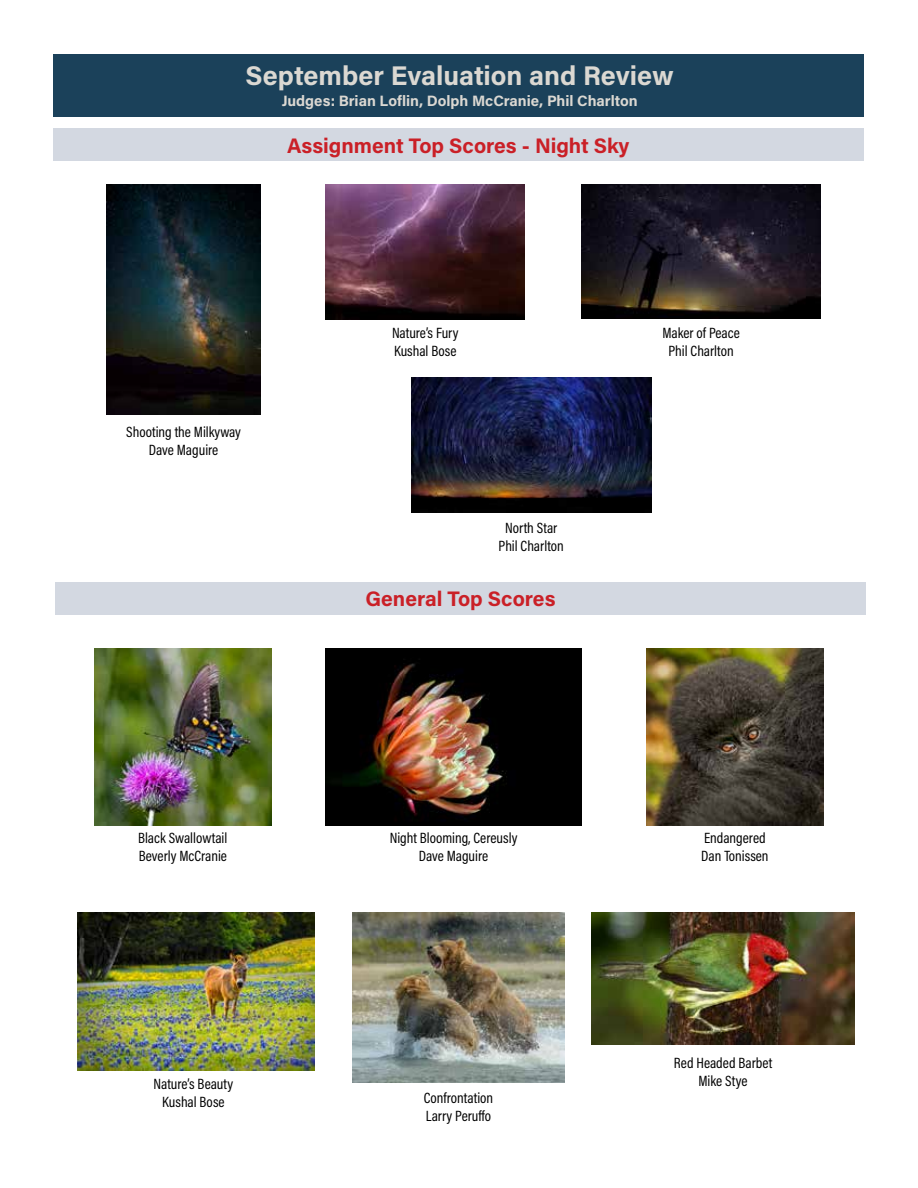
<style>
.page{position:relative;width:918px;height:1188px;background:#fff}
.page>*{position:absolute;margin:0;border:0;box-sizing:border-box;transform-origin:0 0}
.t1{font:700 27px "Acumin Pro";color:#dbd8d2}
.t2{font:700 21px "Acumin Pro";color:#ca2027}
.t3{font:15px/18px "Acumin Pro Cond";color:#000;text-align:center}
.t4{font:700 15px "Acumin Pro";color:#dbd8d2}
</style>
<div class="page">
<div style="left:53px;top:54px;width:810px;height:63px;background:#1b415a"></div>
<div style="left:53px;top:129px;width:810px;height:32px;background:#d3d8e1"></div>
<div style="left:55px;top:582px;width:811px;height:33px;background:#d3d8e1"></div>
<img style="left:107px;top:184px;width:153px;height:230px">
<img style="left:326px;top:184px;width:199px;height:136px">
<img style="left:581px;top:184px;width:239px;height:135px">
<img style="left:411px;top:378px;width:240px;height:135px">
<img style="left:94px;top:649px;width:177px;height:177px">
<img style="left:326px;top:649px;width:255px;height:177px">
<img style="left:646px;top:649px;width:177px;height:177px">
<img style="left:78px;top:912px;width:237px;height:158px">
<img style="left:352px;top:912px;width:213px;height:171px">
<img style="left:592px;top:912px;width:262px;height:132px">
<h1 class="t1" style="left:246px;top:56px;width:430px">September Evaluation and Review</h1>
<p class="t4" style="left:282px;top:90px;width:358px">Judges: Brian Loflin, Dolph McCranie, Phil Charlton</p>
<h2 class="t2" style="left:287px;top:130px;width:344px">Assignment Top Scores - Night Sky</h2>
<p class="t3" style="left:126px;top:422px;width:116px">Shooting the Milkyway<br>Dave Maguire</p>
<p class="t3" style="left:392px;top:324px;width:68px;text-align:left">Nature’s Fury<br>Kushal Bose</p>
<p class="t3" style="left:499px;top:518px;width:67px">North Star<br>Phil Charlton</p>
<h2 class="t2" style="left:365px;top:584px;width:192px">General Top Scores</h2>
<p class="t3" style="left:662px;top:324px;width:79px">Maker of Peace<br>Phil Charlton</p>
<p class="t3" style="left:138px;top:828px;width:91px;text-align:left">Black Swallowtail<br>Beverly McCranie</p>
<p class="t3" style="left:390px;top:828px;width:129px">Night Blooming, Cereusly<br>Dave Maguire</p>
<p class="t3" style="left:701px;top:828px;width:69px;text-align:left">Endangered<br>Dan Tonissen</p>
<p class="t3" style="left:154px;top:1074px;width:81px">Nature’s Beauty<br>Kushal Bose</p>
<p class="t3" style="left:424px;top:1089px;width:71px;text-align:left">Confrontation<br>Larry Peruffo</p>
<p class="t3" style="left:674px;top:1054px;width:100px">Red Headed Barbet<br>Mike Stye</p>
</div>
